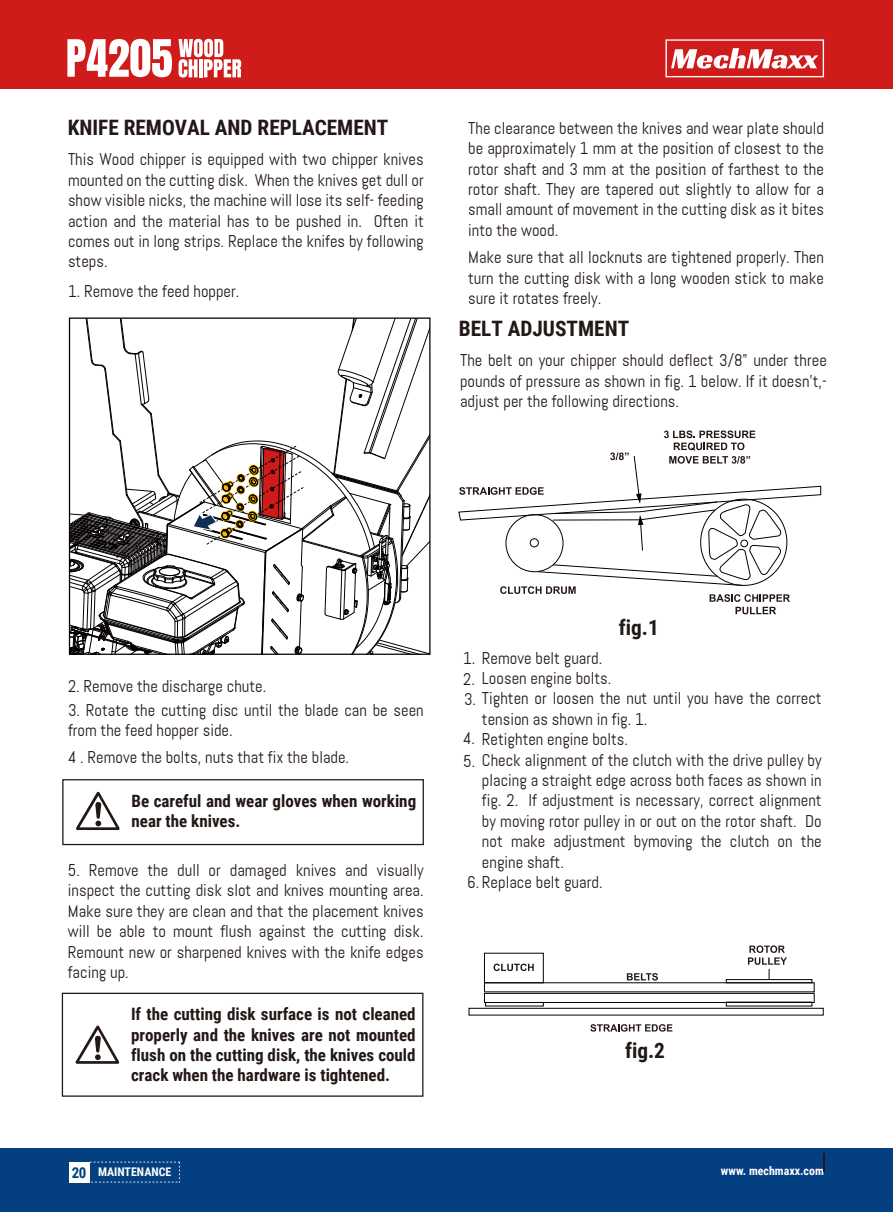
<style>
.page{position:relative;width:893px;height:1212px;background:#fff}
.page>*{position:absolute;margin:0;border:0;box-sizing:border-box;transform-origin:0 0}
.t1{font:700 21.3px "Roboto Condensed";color:#221815}
.t2{font:16.95px/20.4px "Abel";color:#221815;text-align:justify}
.t3{font:700 16.95px/20.4px "Roboto Condensed";color:#221815}
.t4{font:700 15px "Roboto Condensed";color:#033f81}
.t5{font:700 11.85px "Roboto Condensed";color:#fff}
</style>
<div class="page">
<div style="left:0;top:1148px;width:893px;height:64px;background:#033f81"></div>
<div style="left:69px;top:1161px;width:21px;height:21px;background:#fff"></div>
<div style="left:62px;top:779px;width:362px;height:66px;border:1px solid #221815"></div>
<svg style="left:76px;top:791px;width:44px;height:39px"></svg>
<div style="left:62px;top:993px;width:361px;height:104px;border:1px solid #221815"></div>
<svg style="left:75px;top:1025px;width:45px;height:39px"></svg>
<svg style="left:823px;top:1153px;width:1px;height:19px"></svg>
<div style="left:0;top:0;width:893px;height:89px;background:#cf1c1b"></div>
<svg style="left:665px;top:39px;width:159px;height:38px"></svg>
<svg style="left:90px;top:1162px;width:90px;height:20px"></svg>
<svg style="left:179px;top:39px;width:62px;height:39px"></svg>
<svg style="left:67px;top:39px;width:105px;height:38px"></svg>
<svg style="left:627px;top:973px;width:31px;height:7px"></svg>
<svg style="left:494px;top:963px;width:40px;height:8px"></svg>
<svg style="left:590px;top:1024px;width:82px;height:7px"></svg>
<div style="left:484px;top:953px;width:60px;height:30px;border:1px solid #060001"></div>
<div style="left:484px;top:993px;width:330px;height:10px;border:1px solid #060001"></div>
<div style="left:469px;top:1008px;width:355px;height:7px;border:1px solid #060001"></div>
<div style="left:726px;top:1002px;width:86px;height:4px;border:1px solid #060001"></div>
<div style="left:726px;top:979px;width:86px;height:4px;border:1px solid #060001"></div>
<div style="left:485px;top:1002px;width:59px;height:4px;border:1px solid #060001"></div>
<svg style="left:748px;top:945px;width:39px;height:34px"></svg>
<svg style="left:70px;top:318px;width:360px;height:337px"></svg>
<svg style="left:458px;top:430px;width:364px;height:184px"></svg>
<p class="t1" style="left:68px;top:112px;width:322px">KNIFE REMOVAL AND REPLACEMENT</p>
<p class="t2" style="left:68px;top:149px;width:357px">This Wood chipper is equipped with two chipper knives mounted on the cutting disk. When the knives get dull or show visible nicks, the machine will lose its self- feeding action and the material has to be pushed in. Often it comes out in long strips. Replace the knifes by following steps.</p>
<p class="t2" style="left:68px;top:281px;width:173px">1. Remove the feed hopper.</p>
<p class="t2" style="left:468px;top:118px;width:357px">The clearance between the knives and wear plate should be approximately 1 mm at the position of closest to the rotor shaft and 3 mm at the position of farthest to the rotor shaft. They are tapered out slightly to allow for a small amount of movement in the cutting disk as it bites into the wood.</p>
<p class="t2" style="left:468px;top:247px;width:357px">Make sure that all locknuts are tightened properly. Then turn the cutting disk with a long wooden stick to make sure it rotates freely.</p>
<p class="t1" style="left:459px;top:314px;width:172px">BELT ADJUSTMENT</p>
<p class="t2" style="left:460px;top:350px;width:368px">The belt on your chipper should deflect 3/8" under three pounds of pressure as shown in fig. 1 below. If it doesn't,- adjust per the following directions.</p>
<p class="t2" style="left:68px;top:676px;width:200px">2. Remove the discharge chute.</p>
<p class="t2" style="left:68px;top:700px;width:357px">3. Rotate the cutting disc until the blade can be seen from the feed hopper side.</p>
<p class="t2" style="left:68px;top:747px;width:283px">4 . Remove the bolts, nuts that fix the blade.</p>
<p class="t3" style="left:131px;top:790px;width:286px">Be careful and wear gloves when working near the knives.</p>
<p class="t2" style="left:68px;top:860px;width:357px">5. Remove the dull or damaged knives and visually inspect the cutting disk slot and knives mounting area.<br>Make sure they are clean and that the placement knives will be able to mount flush against the cutting disk.<br>Remount new or sharpened knives with the knife edges facing up.</p>
<p class="t3" style="left:131px;top:1003px;width:286px;text-align:justify">If the cutting disk surface is not cleaned properly and the knives are not mounted flush on the cutting disk, the knives could crack when the hardware is tightened.</p>
<p class="t1" style="left:619px;top:612px;width:41px">fig.1</p>
<p class="t2" style="left:463px;top:647px;width:141px">1. Remove belt guard.</p>
<p class="t2" style="left:463px;top:668px;width:150px">2. Loosen engine bolts.</p>
<p class="t2" style="left:464px;top:688px;width:359px">3. Tighten or loosen the nut until you have the correct</p>
<p class="t2" style="left:463px;top:729px;width:166px">4. Retighten engine bolts.</p>
<p class="t2" style="left:463px;top:749px;width:360px">5. Check alignment of the clutch with the drive pulley by</p>
<p class="t2" style="left:482px;top:709px;width:167px">tension as shown in fig. 1.</p>
<p class="t2" style="left:482px;top:770px;width:341px">placing a straight edge across both faces as shown in fig. 2. If adjustment is necessary, correct alignment by moving rotor pulley in or out on the rotor shaft. Do not make adjustment bymoving the clutch on the engine shaft.</p>
<p class="t2" style="left:467px;top:872px;width:137px">6. Replace belt guard.</p>
<p class="t1" style="left:625px;top:1035px;width:41px">fig.2</p>
<p class="t4" style="left:72px;top:1162px;width:16px">20</p>
<p class="t5" style="left:721px;top:1163px;width:104px">www. mechmaxx.com</p>
<p class="t5" style="left:98px;top:1163px;width:75px">MAINTENANCE</p>
</div>
